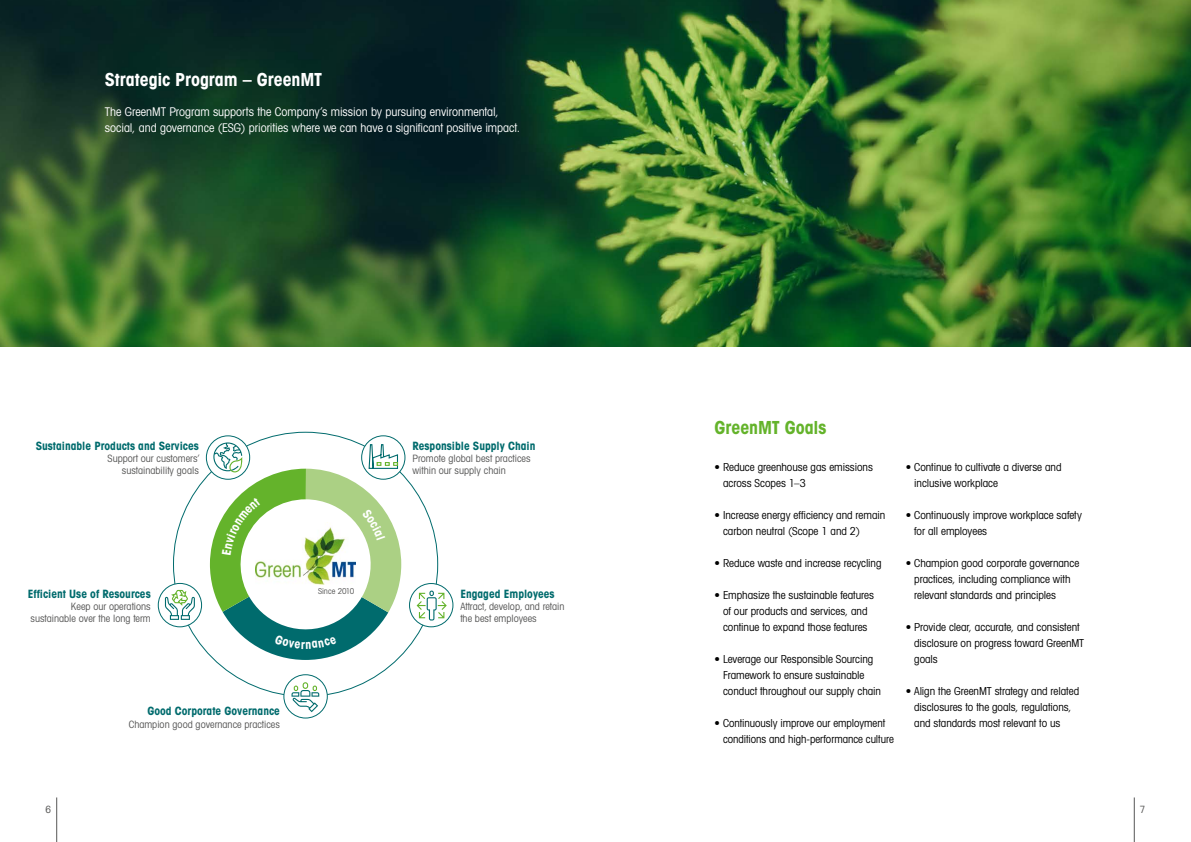
<style>
.page{position:relative;width:1191px;height:842px;background:#fff}
.page>*{position:absolute;margin:0;border:0;box-sizing:border-box;transform-origin:0 0}
.t1{font:18px "Avant Gardefor MT Bd";letter-spacing:-.005em;color:#fff}
.t2{font:18px "Avant Gardefor MT Bd";letter-spacing:-.005em;color:#64b32b}
.t3{font:12px/16px "Avant Gardefor MT Bk";letter-spacing:-.005em;color:#fff}
.t4{font:11.5px "Avant Gardefor MT Bd";color:#006b6d}
.t5{font:11px/16px "Avant Gardefor MT Bk";letter-spacing:-.005em;color:#000}
.t6{font:10.1px/12.1px "Avant Gardefor MT Bk";color:#565655}
.t7{font:10px "Avant Gardefor MT Bk";color:#565655}
.t8{font:8.8px "Avant Gardefor MT Bk";color:#000}
.t9{font:8.1px "Avant Gardefor MT Bk";letter-spacing:.01em;color:#565655}
</style>
<div class="page">
<hr style="left:1134px;top:797px;width:1px;height:45px;background:#565655">
<hr style="left:56px;top:797px;width:1px;height:45px;background:#565655">
<img style="left:0;top:0;width:1191px;height:347px">
<svg style="left:206px;top:436px;width:44px;height:43px"></svg>
<div style="left:206px;top:435px;width:44px;height:45px;border:1px solid #006b6d;border-radius:50%"></div>
<svg style="left:158px;top:583px;width:44px;height:44px"></svg>
<div style="left:158px;top:583px;width:44px;height:44px;border:1px solid #006b6d;border-radius:50%"></div>
<svg style="left:165px;top:590px;width:30px;height:30px"></svg>
<div style="left:283px;top:674px;width:45px;height:44px;border:1px solid #006b6d;border-radius:50%"></div>
<svg style="left:291px;top:682px;width:28px;height:30px"></svg>
<svg style="left:409px;top:583px;width:44px;height:44px"></svg>
<div style="left:409px;top:583px;width:44px;height:44px;border:1px solid #006b6d;border-radius:50%"></div>
<svg style="left:417px;top:590px;width:30px;height:30px"></svg>
<svg style="left:362px;top:436px;width:43px;height:43px"></svg>
<div style="left:361px;top:435px;width:44px;height:45px;border:1px solid #006b6d;border-radius:50%"></div>
<svg style="left:210px;top:442px;width:191px;height:218px"></svg>
<h1 class="t1" style="left:105px;top:68px;width:219px">Strategic Program – GreenMT</h1>
<p class="t3" style="left:105px;top:103px;width:417px">The GreenMT Program supports the Company’s mission by pursuing environmental, social, and governance (ESG) priorities where we can have a significant positive impact.</p>
<p class="t4" style="left:36px;top:438px;width:165px">Sustainable Products and Services</p>
<p class="t6" style="left:108px;top:452px;width:94px;text-align:right">Support our customers’ sustainability goals</p>
<p class="t4" style="left:28px;top:586px;width:124px">Efficient Use of Resources</p>
<p class="t6" style="left:31px;top:600px;width:122px;text-align:right">Keep our operations sustainable over the long term</p>
<p class="t4" style="left:147px;top:704px;width:134px">Good Corporate Governance</p>
<p class="t6" style="left:129px;top:718px;width:153px">Champion good governance practices</p>
<p class="t9" style="left:318px;top:586px;width:38px">Since 2010</p>
<p class="t4" style="left:412px;top:438px;width:124px">Responsible Supply Chain</p>
<p class="t6" style="left:412px;top:452px;width:120px">Promote global best practices within our supply chain</p>
<p class="t4" style="left:460px;top:586px;width:96px">Engaged Employees</p>
<p class="t6" style="left:460px;top:600px;width:106px">Attract, develop, and retain the best employees</p>
<h1 class="t2" style="left:714px;top:416px;width:113px">GreenMT Goals</h1>
<p class="t5" style="left:723px;top:458px;width:151px;text-indent:-9px">• Reduce greenhouse gas emissions across Scopes 1–3</p>
<p class="t5" style="left:723px;top:506px;width:164px;text-indent:-9px">• Increase energy efficiency and remain carbon neutral (Scope 1 and 2)</p>
<p class="t5" style="left:714px;top:554px;width:168px">• Reduce waste and increase recycling</p>
<p class="t5" style="left:714px;top:586px;width:161px;text-align:center">• Emphasize the sustainable features of our products and services, and continue to expand those features</p>
<p class="t5" style="left:723px;top:650px;width:159px;text-indent:-9px">• Leverage our Responsible Sourcing<br>Framework to ensure sustainable conduct throughout our supply chain</p>
<p class="t5" style="left:723px;top:714px;width:172px;text-indent:-9px">• Continuously improve our employment conditions and high-performance culture</p>
<p class="t8" style="left:731px;top:461px;width:66px">in their businesses</p>
<p class="t8" style="left:762px;top:716px;width:116px">Follow governance best practices</p>
<p class="t5" style="left:914px;top:458px;width:149px;text-indent:-9px">• Continue to cultivate a diverse and inclusive workplace</p>
<p class="t5" style="left:914px;top:506px;width:169px;text-indent:-9px">• Continuously improve workplace safety for all employees</p>
<p class="t5" style="left:914px;top:554px;width:166px;text-indent:-9px">• Champion good corporate governance practices, including compliance with relevant standards and principles</p>
<p class="t5" style="left:914px;top:618px;width:171px;text-indent:-9px">• Provide clear, accurate, and consistent disclosure on progress toward GreenMT goals</p>
<p class="t5" style="left:914px;top:682px;width:166px;text-indent:-9px">• Align the GreenMT strategy and related disclosures to the goals, regulations, and standards most relevant to us</p>
<p class="t8" style="left:1008px;top:461px;width:82px">within our supply chain</p>
<p class="t7" style="left:45px;top:803px;width:7px">6</p>
<p class="t7" style="left:1140px;top:803px;width:7px">7</p>
</div>
